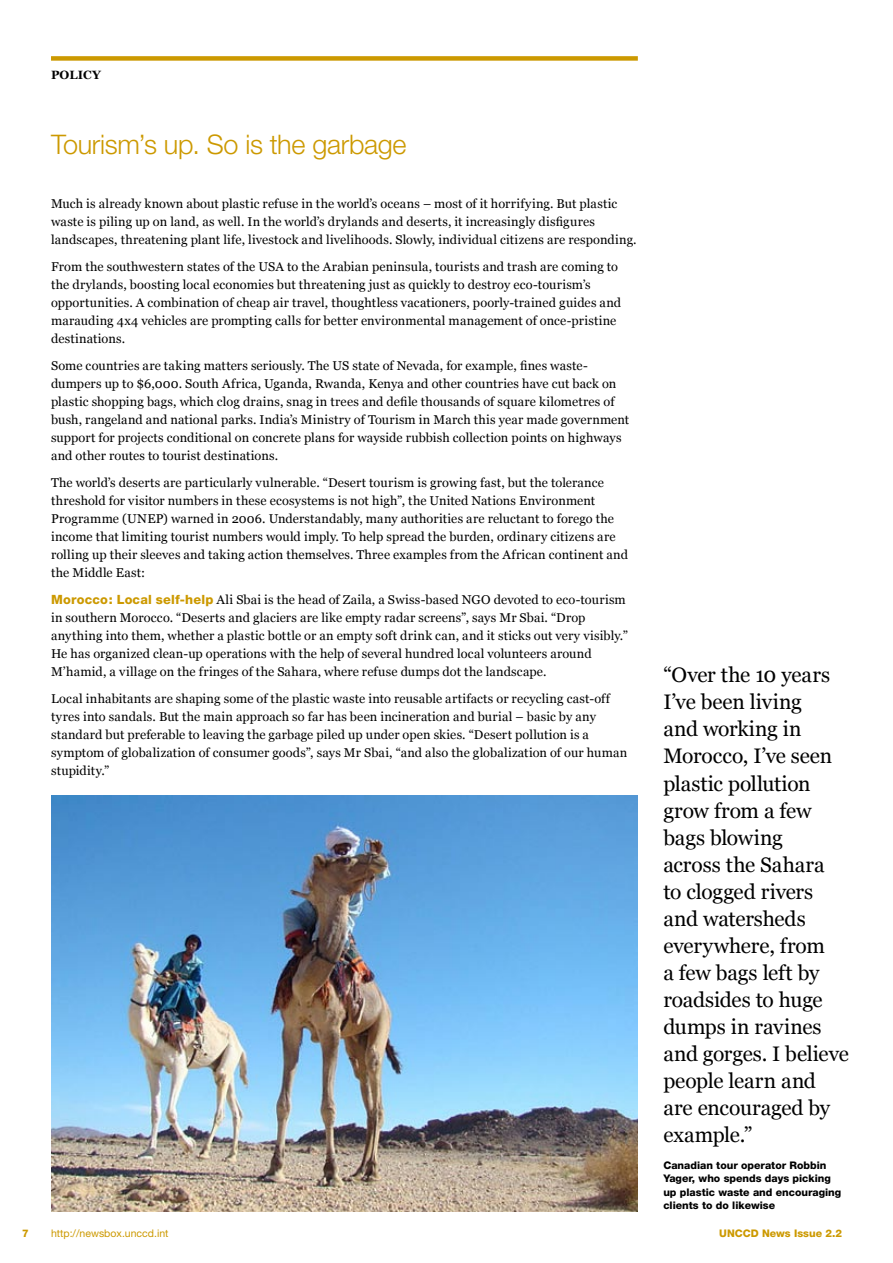
<style>
.page{position:relative;width:893px;height:1263px;background:#fff}
.page>*{position:absolute;margin:0;border:0;box-sizing:border-box;transform-origin:0 0}
.t1{font:300 27px "Helvetica Neue";letter-spacing:-.015em;color:#c90}
.t2{font:21px/27px "Georgia";letter-spacing:-.005em;color:#000}
.t3{font:12.75px/18px "Georgia";letter-spacing:.01em;color:#000}
.t4{font:700 12px "Georgia";letter-spacing:.015em;color:#000}
.t5{font:800 10.5px/13.5px "Helvetica Neue";color:#000}
.t6{font:10.5px "Helvetica Neue";color:#c90}
.t7{font:800 10.5px "Helvetica Neue";color:#c90}
.s1{font-family:"Helvetica Neue";font-weight:800;color:#c90}
</style>
<div class="page">
<div style="left:51px;top:56px;width:587px;height:5px;background:#c90"></div>
<img style="left:51px;top:796px;width:587px;height:416px">
<p class="t4" style="left:51px;top:68px;width:52px">POLICY</p>
<h1 class="t1" style="left:51px;top:128px;width:357px">Tourism’s up. So is the garbage</h1>
<p class="t3" style="left:51px;top:194px;width:587px">Much is already known about plastic refuse in the world’s oceans – most of it horrifying. But plastic waste is piling up on land, as well. In the world’s drylands and deserts, it increasingly disfigures landscapes, threatening plant life, livestock and livelihoods. Slowly, individual citizens are responding.</p>
<p class="t3" style="left:51px;top:257px;width:572px">From the southwestern states of the USA to the Arabian peninsula, tourists and trash are coming to the drylands, boosting local economies but threatening just as quickly to destroy eco-tourism’s opportunities. A combination of cheap air travel, thoughtless vacationers, poorly-trained guides and marauding 4x4 vehicles are prompting calls for better environmental management of once-pristine destinations.</p>
<p class="t3" style="left:51px;top:356px;width:580px">Some countries are taking matters seriously. The US state of Nevada, for example, fines waste&shy;dumpers up to $6,000. South Africa, Uganda, Rwanda, Kenya and other countries have cut back on plastic shopping bags, which clog drains, snag in trees and defile thousands of square kilometres of bush, rangeland and national parks. India’s Ministry of Tourism in March this year made government support for projects conditional on concrete plans for wayside rubbish collection points on highways and other routes to tourist destinations.</p>
<p class="t3" style="left:51px;top:473px;width:578px">The world’s deserts are particularly vulnerable. “Desert tourism is growing fast, but the tolerance threshold for visitor numbers in these ecosystems is not high”, the United Nations Environment Programme (UNEP) warned in 2006. Understandably, many authorities are reluctant to forego the income that limiting tourist numbers would imply. To help spread the burden, ordinary citizens are rolling up their sleeves and taking action themselves. Three examples from the African continent and the Middle East:</p>
<p class="t3" style="left:51px;top:590px;width:578px"><span class="s1">Morocco: Local self-help</span> Ali Sbai is the head of Zaila, a Swiss-based NGO devoted to eco-tourism in southern Morocco. “Deserts and glaciers are like empty radar screens”, says Mr Sbai. “Drop anything into them, whether a plastic bottle or an empty soft drink can, and it sticks out very visibly.” He has organized clean-up operations with the help of several hundred local volunteers around M’hamid, a village on the fringes of the Sahara, where refuse dumps dot the landscape.</p>
<p class="t3" style="left:51px;top:689px;width:578px">Local inhabitants are shaping some of the plastic waste into reusable artifacts or recycling cast-off tyres into sandals. But the main approach so far has been incineration and burial – basic by any standard but preferable to leaving the garbage piled up under open skies. “Desert pollution is a symptom of globalization of consumer goods”, says Mr Sbai, “and also the globalization of our human stupidity.”</p>
<p class="t2" style="left:663px;top:662px;width:187px">“Over the 10 years<br>I’ve been living<br>and working in<br>Morocco, I’ve seen plastic pollution grow from a few bags blowing<br>across the Sahara<br>to clogged rivers and watersheds everywhere, from<br>a few bags left by roadsides to huge dumps in ravines and gorges. I believe people learn and are encouraged by example.”</p>
<p class="t5" style="left:663px;top:1158px;width:179px">Canadian tour operator Robbin<br>Yager, who spends days picking up plastic waste and encouraging clients to do likewise</p>
<p class="t7" style="left:22px;top:1227px;width:8px">7</p>
<p class="t6" style="left:51px;top:1227px;width:119px">http://newsbox.unccd.int</p>
<p class="t7" style="left:719px;top:1227px;width:124px">UNCCD News Issue 2.2</p>
</div>
